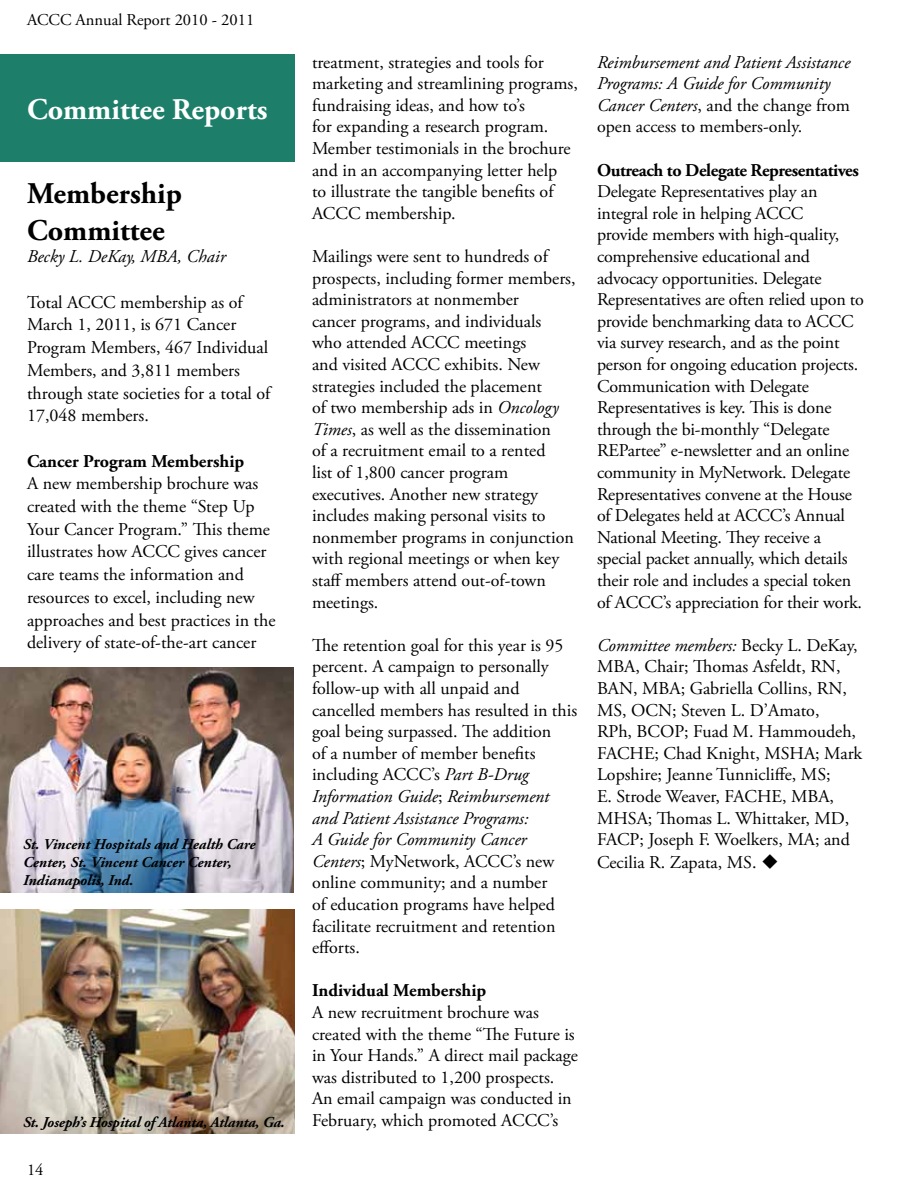
<style>
.page{position:relative;width:918px;height:1188px;background:#fff}
.page>*{position:absolute;margin:0;border:0;box-sizing:border-box;transform-origin:0 0}
.t1{font:700 30px/37px "Adobe Garamond Pro";color:#000}
.t2{font:700 30px "Adobe Garamond Pro";color:#fff}
.t3{font:18px/21.6px "Adobe Garamond Pro";color:#000}
.t4{font:italic 18px/21.6px "Adobe Garamond Pro";color:#000}
.t5{font:700 18px "Adobe Garamond Pro";letter-spacing:-.01em;color:#000}
.t6{font:16.5px "Adobe Garamond Pro";color:#000}
.t7{font:italic 700 15px/18px "Adobe Garamond Pro";color:#000}
.s1{font-style:italic}
.s2{font-style:normal}
</style>
<div class="page">
<img style="left:0;top:910px;width:294px;height:224px">
<div style="left:0;top:54px;width:294px;height:108px;background:#1d7f6a"></div>
<img style="left:0;top:667px;width:294px;height:225px">
<p class="t6" style="left:27px;top:10px;width:229px">ACCC Annual Report 2010 - 2011</p>
<h1 class="t2" style="left:27px;top:92px;width:242px">Committee Reports</h1>
<h1 class="t1" style="left:27px;top:175px;width:157px">Membership<br>Committee</h1>
<p class="t4" style="left:27px;top:246px;width:200px">Becky L. DeKay, MBA, Chair</p>
<p class="t3" style="left:27px;top:291px;width:245px;line-height:22.6px">Total ACCC membership as of<br>March 1, 2011, is 671 Cancer<br>Program Members, 467 Individual<br>Members, and 3,811 members through state societies for a total of<br>17,048 members.</p>
<p class="t5" style="left:27px;top:450px;width:219px">Cancer Program Membership</p>
<p class="t3" style="left:27px;top:473px;width:250px;line-height:22.6px">A new membership brochure was created with the theme “Step Up Your Cancer Program.” This theme illustrates how ACCC gives cancer care teams the information and resources to excel, including new approaches and best practices in the delivery of state-of-the-art cancer</p>
<p class="t7" style="left:23px;top:835px;width:234px">St. Vincent Hospitals and Health Care<br>Center, St. Vincent Cancer Center,<br>Indianapolis, Ind.</p>
<p class="t3" style="left:312px;top:52px;width:267px">treatment, strategies and tools for marketing and streamlining programs, fundraising ideas, and how to’s<br>for expanding a research program.<br>Member testimonials in the brochure and in an accompanying letter help<br>to illustrate the tangible benefits of ACCC membership.</p>
<p class="t3" style="left:312px;top:246px;width:265px">Mailings were sent to hundreds of prospects, including former members, administrators at nonmember<br>cancer programs, and individuals who attended ACCC meetings<br>and visited ACCC exhibits. New strategies included the placement<br>of two membership ads in <span class="s1">Oncology<br>Times</span>, as well as the dissemination<br>of a recruitment email to a rented<br>list of 1,800 cancer program executives. Another new strategy includes making personal visits to nonmember programs in conjunction with regional meetings or when key staff members attend out-of-town meetings.</p>
<p class="t3" style="left:312px;top:635px;width:267px">The retention goal for this year is 95 percent. A campaign to personally follow-up with all unpaid and cancelled members has resulted in this goal being surpassed. The addition<br>of a number of member benefits including ACCC’s <span class="s1">Part B-Drug<br>Information Guide</span>; <span class="s1">Reimbursement and Patient Assistance Programs:<br>A Guide for Community Cancer<br>Centers</span>; MyNetwork, ACCC’s new online community; and a number<br>of education programs have helped facilitate recruitment and retention efforts.</p>
<p class="t5" style="left:312px;top:980px;width:176px">Individual Membership</p>
<p class="t3" style="left:312px;top:1002px;width:268px">A new recruitment brochure was created with the theme “The Future is in Your Hands.” A direct mail package was distributed to 1,200 prospects.<br>An email campaign was conducted in</p>
<p class="t7" style="left:23px;top:1114px;width:263px">St. Joseph’s Hospital of Atlanta, Atlanta, Ga.</p>
<p class="t3" style="left:312px;top:1110px;width:248px">February, which promoted ACCC’s</p>
<p class="t6" style="left:27px;top:1160px;width:18px">14</p>
<p class="t4" style="left:597px;top:52px;width:255px">Reimbursement and Patient Assistance Programs: A Guide for Community Cancer Centers<span class="s2">, and the change from open access to members-only.</span></p>
<p class="t5" style="left:597px;top:159px;width:263px">Outreach to Delegate Representatives</p>
<p class="t3" style="left:597px;top:181px;width:269px">Delegate Representatives play an integral role in helping ACCC<br>provide members with high-quality, comprehensive educational and advocacy opportunities. Delegate Representatives are often relied upon to provide benchmarking data to ACCC via survey research, and as the point person for ongoing education projects.<br>Communication with Delegate Representatives is key. This is done through the bi-monthly “Delegate REPartee” e-newsletter and an online community in MyNetwork. Delegate Representatives convene at the House of Delegates held at ACCC’s Annual National Meeting. They receive a special packet annually, which details their role and includes a special token of ACCC’s appreciation for their work.</p>
<p class="t3" style="left:597px;top:635px;width:267px"><span class="s1">Committee members:</span> Becky L. DeKay,<br>MBA, Chair; Thomas Asfeldt, RN,<br>BAN, MBA; Gabriella Collins, RN,<br>MS, OCN; Steven L. D’Amato,<br>RPh, BCOP; Fuad M. Hammoudeh,<br>FACHE; Chad Knight, MSHA; Mark<br>Lopshire; Jeanne Tunnicliffe, MS;<br>E. Strode Weaver, FACHE, MBA,<br>MHSA; Thomas L. Whittaker, MD,<br>FACP; Joseph F. Woelkers, MA; and<br>Cecilia R. Zapata, MS. ◆</p>
</div>
